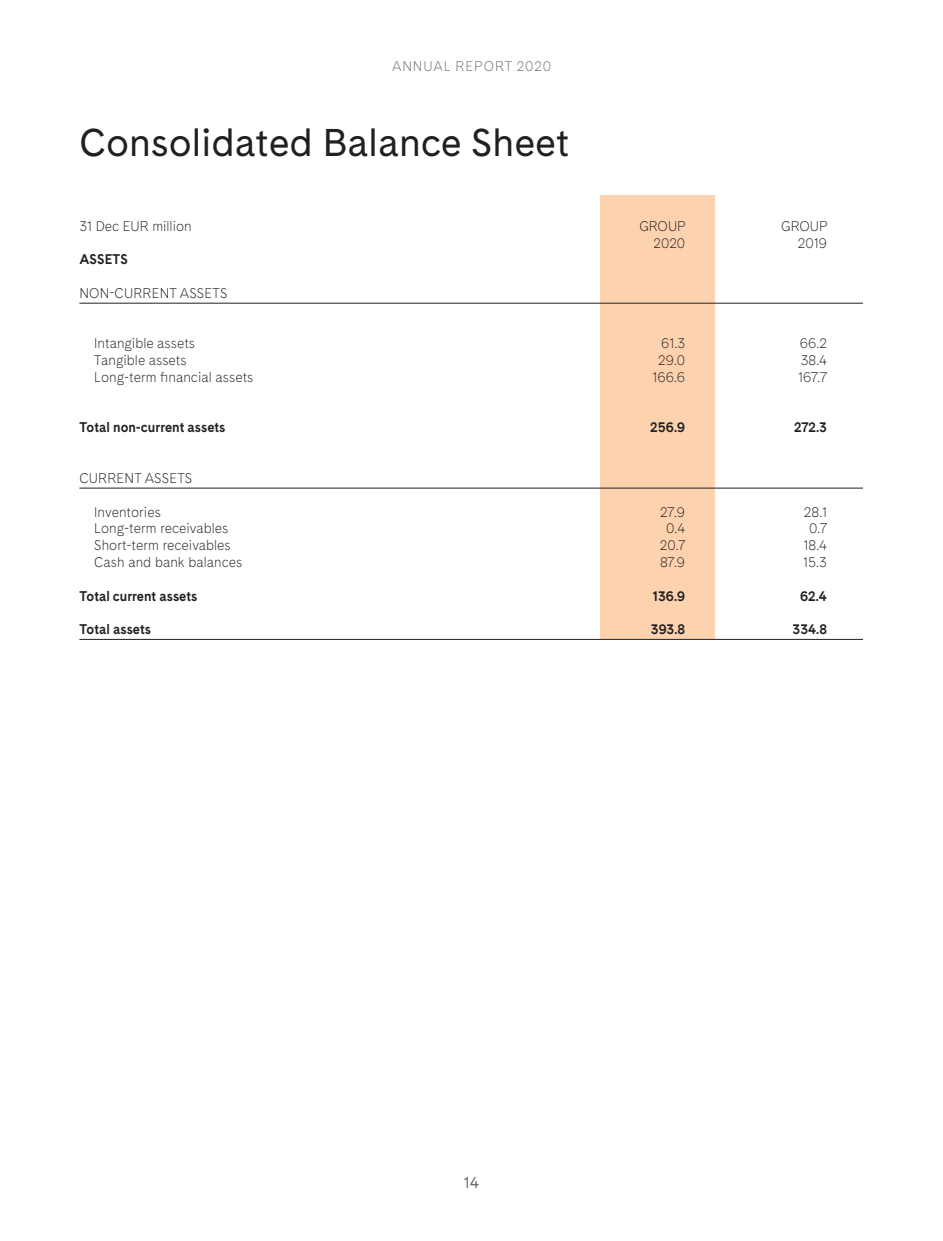
<style>
.page{position:relative;width:943px;height:1241px;background:#fff}
.page>*{position:absolute;margin:0;border:0;box-sizing:border-box;transform-origin:0 0}
.t1{font:38.5px "Cadiz";color:#231f20}
.t2{font:15.75px "Cadiz";color:#6c6d70}
.t3{font:300 14px "Cadiz";color:#231f20;scale:.95 1}
.t4{font:700 14px "Cadiz";color:#231f20;scale:.95 1}
.t5{font:300 14px "Cadiz";letter-spacing:.07em;color:#6c6d70;scale:.95 1}
</style>
<div class="page">
<div style="left:599px;top:196px;width:115px;height:443px;background:#fcd2af"></div>
<hr style="left:79px;top:303px;width:851px;height:1px;background:#231f20">
<hr style="left:79px;top:487px;width:851px;height:1px;background:#231f20">
<hr style="left:79px;top:639px;width:851px;height:1px;background:#231f20">
<div style="left:863px;top:126px;width:80px;height:1025px;background:#fff"></div>
<p class="t5" style="left:392px;top:56px;width:169px">ANNUAL REPORT 2020</p>
<h1 class="t1" style="left:79px;top:113px;width:491px">Consolidated Balance Sheet</h1>
<p class="t3" style="left:79px;top:215px;width:120px">31 Dec EUR million</p>
<p class="t3" style="left:639px;top:215px;width:50px">GROUP</p>
<p class="t3" style="left:781px;top:215px;width:50px">GROUP</p>
<p class="t3" style="left:653px;top:232px;width:35px">2020</p>
<p class="t3" style="left:797px;top:232px;width:32px">2019</p>
<p class="t4" style="left:79px;top:249px;width:53px">ASSETS</p>
<p class="t3" style="left:79px;top:282px;width:157px">NON-CURRENT ASSETS</p>
<p class="t3" style="left:94px;top:333px;width:108px">Intangible assets</p>
<p class="t3" style="left:661px;top:333px;width:27px">61.3</p>
<p class="t3" style="left:800px;top:333px;width:30px">66.2</p>
<p class="t3" style="left:94px;top:350px;width:99px">Tangible assets</p>
<p class="t3" style="left:658px;top:350px;width:30px">29.0</p>
<p class="t3" style="left:800px;top:350px;width:29px">38.4</p>
<p class="t3" style="left:94px;top:366px;width:169px">Long-term financial assets</p>
<p class="t3" style="left:652px;top:366px;width:36px">166.6</p>
<p class="t3" style="left:798px;top:366px;width:32px">167.7</p>
<p class="t4" style="left:79px;top:417px;width:155px">Total non-current assets</p>
<p class="t4" style="left:650px;top:417px;width:38px">256.9</p>
<p class="t4" style="left:794px;top:417px;width:36px">272.3</p>
<p class="t3" style="left:79px;top:467px;width:120px">CURRENT ASSETS</p>
<p class="t3" style="left:94px;top:501px;width:72px">Inventories</p>
<p class="t3" style="left:660px;top:501px;width:28px">27.9</p>
<p class="t3" style="left:804px;top:501px;width:26px">28.1</p>
<p class="t3" style="left:94px;top:518px;width:143px">Long-term receivables</p>
<p class="t3" style="left:666px;top:518px;width:22px">0.4</p>
<p class="t3" style="left:809px;top:518px;width:20px">0.7</p>
<p class="t3" style="left:94px;top:534px;width:145px">Short-term receivables</p>
<p class="t3" style="left:660px;top:534px;width:28px">20.7</p>
<p class="t3" style="left:803px;top:534px;width:26px">18.4</p>
<p class="t3" style="left:94px;top:551px;width:157px">Cash and bank balances</p>
<p class="t3" style="left:660px;top:551px;width:28px">87.9</p>
<p class="t3" style="left:803px;top:551px;width:27px">15.3</p>
<p class="t4" style="left:79px;top:585px;width:126px">Total current assets</p>
<p class="t4" style="left:653px;top:585px;width:36px">136.9</p>
<p class="t4" style="left:800px;top:585px;width:30px">62.4</p>
<p class="t4" style="left:79px;top:618px;width:77px">Total assets</p>
<p class="t4" style="left:651px;top:618px;width:38px">393.8</p>
<p class="t4" style="left:792px;top:618px;width:38px">334.8</p>
<p class="t2" style="left:463px;top:1170px;width:17px">14</p>
</div>
